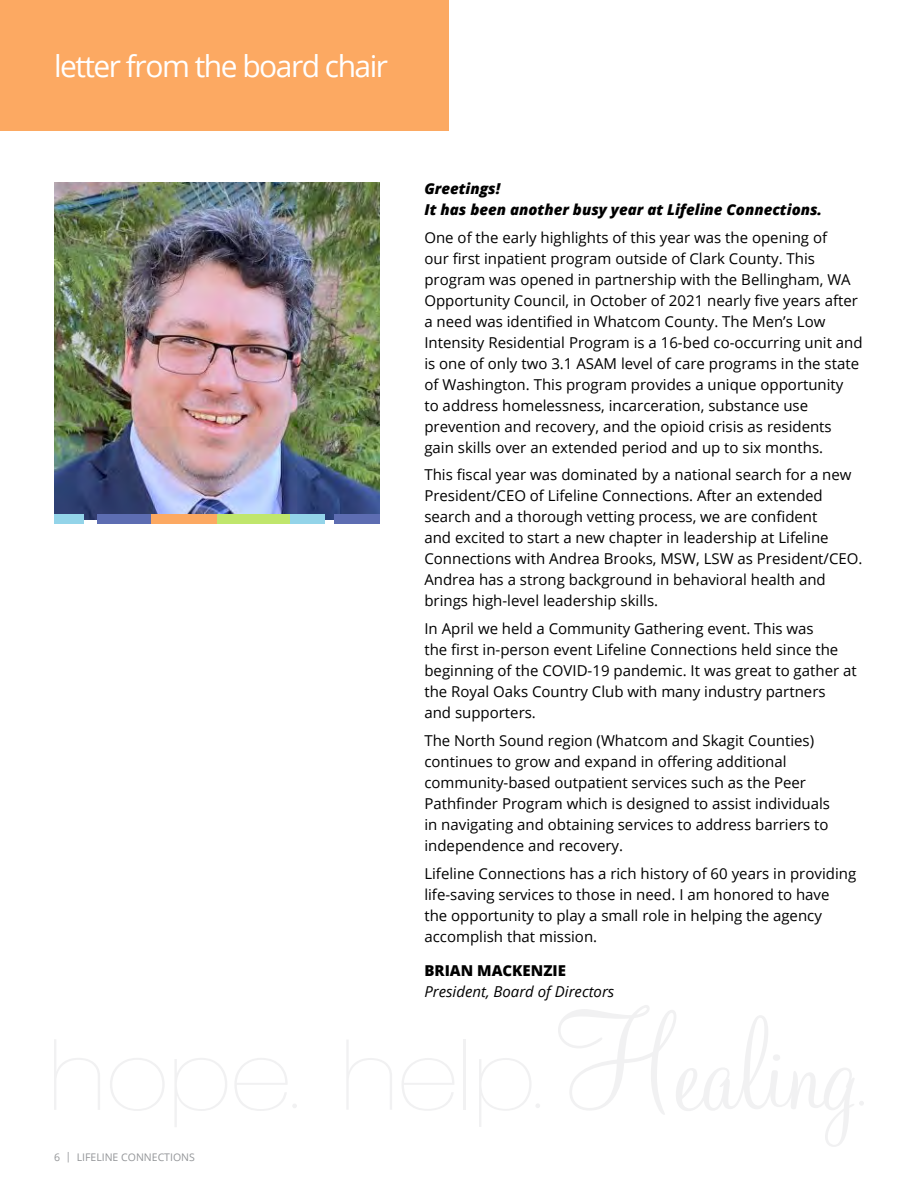
<style>
.page{position:relative;width:918px;height:1188px;background:#fff}
.page>*{position:absolute;margin:0;border:0;box-sizing:border-box;transform-origin:0 0}
.t1{font:30px "Open Sans";letter-spacing:-.05em;color:#fff}
.t2{font:15px/21px "Open Sans";color:#000}
.t3{font:italic 800 15px/21px "Open Sans";color:#000}
.t4{font:italic 15px "Open Sans";color:#000}
.t5{font:800 15px "Open Sans";color:#000}
.t6{font:10.5px "Open Sans";color:#939598}
</style>
<div class="page">
<svg style="left:54px;top:1039px;width:46px;height:71px"></svg>
<svg style="left:110px;top:1058px;width:54px;height:53px"></svg>
<svg style="left:175px;top:1058px;width:52px;height:69px"></svg>
<svg style="left:235px;top:1058px;width:62px;height:53px"></svg>
<svg style="left:347px;top:1040px;width:45px;height:69px"></svg>
<svg style="left:402px;top:1058px;width:52px;height:53px"></svg>
<hr style="left:464px;top:1040px;width:2px;height:70px;background:#f1f1f2">
<svg style="left:479px;top:1058px;width:61px;height:69px"></svg>
<svg style="left:558px;top:1005px;width:306px;height:142px"></svg>
<img style="left:54px;top:183px;width:326px;height:336px">
<div style="left:335px;top:515px;width:45px;height:9px;background:#5d6db2"></div>
<div style="left:54px;top:515px;width:29px;height:9px;background:#93d4e9"></div>
<div style="left:290px;top:515px;width:34px;height:9px;background:#93d4e9"></div>
<div style="left:217px;top:515px;width:73px;height:9px;background:#c0e66c"></div>
<div style="left:151px;top:515px;width:66px;height:9px;background:#fca962"></div>
<div style="left:97px;top:515px;width:54px;height:9px;background:#5d6db2"></div>
<div style="left:0;top:0;width:449px;height:131px;background:#fca962"></div>
<h1 class="t1" style="left:54px;top:46px;width:336px">letter from the board chair</h1>
<p class="t3" style="left:424px;top:177px;width:399px">Greetings!<br>It has been another busy year at Lifeline Connections.</p>
<p class="t2" style="left:424px;top:226px;width:440px">One of the early highlights of this year was the opening of<br>our first inpatient program outside of Clark County. This program was opened in partnership with the Bellingham, WA Opportunity Council, in October of 2021 nearly five years after a need was identified in Whatcom County. The Men’s Low Intensity Residential Program is a 16-bed co-occurring unit and is one of only two 3.1 ASAM level of care programs in the state of Washington. This program provides a unique opportunity<br>to address homelessness, incarceration, substance use prevention and recovery, and the opioid crisis as residents gain skills over an extended period and up to six months.</p>
<p class="t2" style="left:424px;top:464px;width:440px">This fiscal year was dominated by a national search for a new President/CEO of Lifeline Connections. After an extended search and a thorough vetting process, we are confident<br>and excited to start a new chapter in leadership at Lifeline Connections with Andrea Brooks, MSW, LSW as President/CEO.<br>Andrea has a strong background in behavioral health and brings high-level leadership skills.</p>
<p class="t2" style="left:424px;top:618px;width:434px">In April we held a Community Gathering event. This was<br>the first in-person event Lifeline Connections held since the beginning of the COVID-19 pandemic. It was great to gather at the Royal Oaks Country Club with many industry partners<br>and supporters.</p>
<p class="t2" style="left:424px;top:730px;width:407px">The North Sound region (Whatcom and Skagit Counties) continues to grow and expand in offering additional community-based outpatient services such as the Peer Pathfinder Program which is designed to assist individuals in navigating and obtaining services to address barriers to independence and recovery.</p>
<p class="t2" style="left:424px;top:862px;width:433px">Lifeline Connections has a rich history of 60 years in providing life-saving services to those in need. I am honored to have the opportunity to play a small role in helping the agency accomplish that mission.</p>
<p class="t5" style="left:424px;top:959px;width:143px">BRIAN MACKENZIE</p>
<p class="t4" style="left:424px;top:982px;width:192px">President, Board of Directors</p>
<p class="t6" style="left:54px;top:1150px;width:142px">6 | LIFELINE CONNECTIONS</p>
</div>
